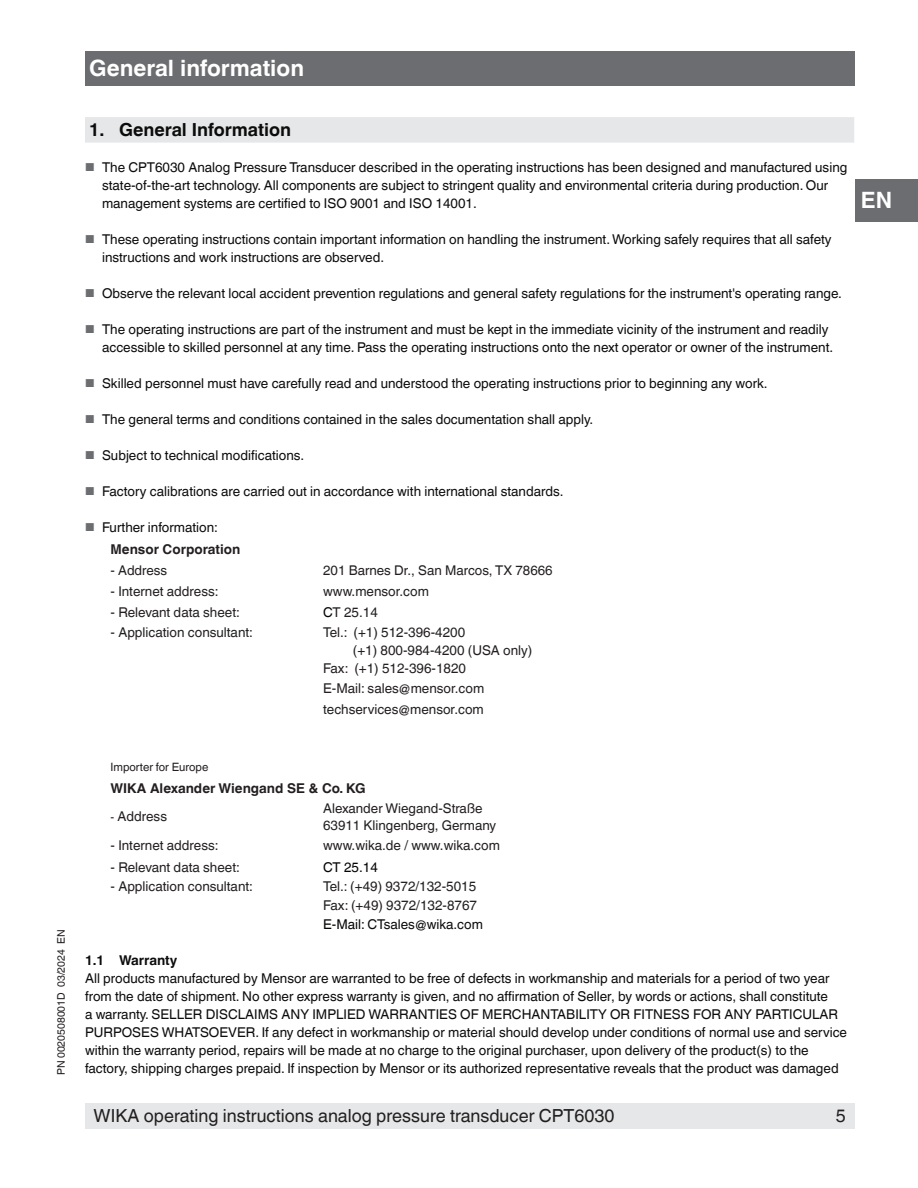
<style>
.page{position:relative;width:918px;height:1188px;background:#fff}
.page>*{position:absolute;margin:0;border:0;box-sizing:border-box;transform-origin:0 0}
.OI-Head{font:700 22.5px "Helvetica World";color:#fff}
.t1{font:18px "Helvetica World";color:#231f20}
.t2{font:700 18px "Helvetica World";color:#0b0c0b}
.Running_text{font:13.5px/18px "Helvetica World";color:#0b0c0b}
.Running_text-2{font:13.5px "Helvetica World";color:#231f20}
.Subheadline2{font:700 13.5px "Helvetica World";color:#231f20}
.t3{font:700 13.5px "Helvetica World";color:#0b0c0b}
.Subheadline2-2{font:13.5px "Helvetica World";color:#231f20}
.Running_text-3{font:13.5px "Helvetica World";color:#040503}
.Subheadline2-3{font:13.35px/16.5px "Helvetica World";color:#231f20}
.Running_text-4{font:13.35px "Helvetica World";color:#231f20}
.Subheadline2-4{font:11.55px "Helvetica World";color:#231f20}
.t4{font:10.5px "Helvetica World";color:#231f20}
.s1{font-size:11.55px;color:#6c6d70}
.s2{color:#040503}
.s3{font-size:11.55px}
</style>
<div class="page">
<div style="left:85px;top:1103px;width:769px;height:25px;background:#e6e7e9"></div>
<div style="left:85px;top:51px;width:769px;height:34px;background:#6c6d70"></div>
<div style="left:854px;top:179px;width:64px;height:42px;background:#6c6d70"></div>
<div style="left:85px;top:117px;width:769px;height:26px;background:#e6e7e9"></div>
<p class="t4" style="left:55px;top:1075px;width:147px;rotate:-90deg">PN 0020508001D 03/2024 EN</p>
<p class="OI-Head" style="left:89px;top:55px;width:216px">General information</p>
<p class="t2" style="left:89px;top:119px;width:203px">1. General Information</p>
<p class="Running_text" style="left:102px;top:159px;width:747px;text-indent:-17px"><span class="s1">■</span> The CPT6030 Analog Pressure Transducer described in the operating instructions has been designed and manufactured using state-of-the-art technology. All components are subject to stringent quality and environmental criteria during production. Our management systems are certified to ISO 9001 and ISO 14001.</p>
<p class="Running_text" style="left:102px;top:231px;width:731px;text-indent:-17px"><span class="s1">■</span> These operating instructions contain important information on handling the instrument. Working safely requires that all safety instructions and work instructions are observed.</p>
<p class="Running_text" style="left:85px;top:285px;width:759px"><span class="s1">■</span> Observe the relevant local accident prevention regulations and general safety regulations for the instrument's operating range.</p>
<p class="Running_text" style="left:102px;top:321px;width:733px;text-indent:-17px"><span class="s1">■</span> The operating instructions are part of the instrument and must be kept in the immediate vicinity of the instrument and readily accessible to skilled personnel at any time. Pass the operating instructions onto the next operator or owner of the instrument.</p>
<p class="Running_text" style="left:85px;top:375px;width:684px"><span class="s1">■</span> Skilled personnel must have carefully read and understood the operating instructions prior to beginning any work.</p>
<p class="Running_text" style="left:85px;top:411px;width:510px"><span class="s1">■</span> The general terms and conditions contained in the sales documentation shall apply.</p>
<p class="Running_text" style="left:85px;top:447px;width:221px"><span class="s1">■</span> Subject to technical modifications.</p>
<p class="Running_text" style="left:85px;top:483px;width:480px"><span class="s1">■</span> Factory calibrations are carried out in accordance with international standards.</p>
<p class="Running_text" style="left:85px;top:519px;width:134px"><span class="s1">■</span> Further information:</p>
<p class="Subheadline2" style="left:111px;top:541px;width:131px">Mensor Corporation</p>
<p class="Running_text-4" style="left:111px;top:563px;width:58px">- Address</p>
<p class="Running_text-4" style="left:323px;top:563px;width:231px">201 Barnes Dr., San Marcos, TX 78666</p>
<p class="Running_text-2" style="left:111px;top:584px;width:110px">- Internet address:</p>
<p class="Running_text-2" style="left:323px;top:584px;width:107px">www.mensor.com</p>
<p class="Running_text-2" style="left:111px;top:605px;width:131px">- Relevant data sheet:</p>
<p class="Running_text-2" style="left:323px;top:605px;width:56px"><span class="s2">C</span>T 25.14</p>
<p class="Running_text-2" style="left:111px;top:625px;width:144px">- Application consultant:</p>
<p class="Running_text-2" style="left:323px;top:625px;width:144px">Tel.: (+1) 512-396-4200</p>
<p class="Running_text-2" style="left:353px;top:643px;width:181px">(+1) 800-984-4200 (USA only)</p>
<p class="Running_text-2" style="left:323px;top:661px;width:144px">Fax: (+1) 512-396-1820</p>
<p class="Running_text-2" style="left:323px;top:681px;width:163px">E-Mail: sales@mensor.com</p>
<p class="Running_text-2" style="left:323px;top:702px;width:162px">techservices@mensor.com</p>
<h1 class="OI-Head" style="left:861px;top:187px;width:33px">EN</h1>
<p class="Subheadline2-4" style="left:111px;top:760px;width:99px">Importer for Europe</p>
<p class="Subheadline2" style="left:111px;top:780px;width:257px">WIKA Alexander Wiengand SE &amp; Co. KG</p>
<p class="Subheadline2-2" style="left:111px;top:808px;width:58px"><span class="s3">-</span> Address</p>
<p class="Subheadline2-3" style="left:323px;top:801px;width:175px">Alexander Wiegand-Straße<br>63911 Klingenberg, Germany</p>
<p class="Running_text-2" style="left:111px;top:838px;width:110px">- Internet address:</p>
<p class="Running_text-2" style="left:323px;top:838px;width:178px">www.wika.de / www.wika.com</p>
<p class="Running_text-2" style="left:111px;top:859px;width:131px">- Relevant data sheet:</p>
<p class="Running_text-3" style="left:323px;top:859px;width:56px">CT 25.14</p>
<p class="Running_text-2" style="left:111px;top:879px;width:144px">- Application consultant:</p>
<p class="Running_text-2" style="left:323px;top:879px;width:155px">Tel.: (+49) 9372/132-5015</p>
<p class="Running_text-2" style="left:323px;top:897px;width:155px">Fax: (+49) 9372/132-8767</p>
<p class="Running_text" style="left:323px;top:916px;width:161px"><span class="s2">E-Mail:</span> CTsales@wika.com</p>
<p class="t3" style="left:85px;top:953px;width:94px">1.1 Warranty</p>
<p class="Running_text" style="left:85px;top:970px;width:764px">All products manufactured by Mensor are warranted to be free of defects in workmanship and materials for a period of two year from the date of shipment. No other express warranty is given, and no affirmation of Seller, by words or actions, shall constitute<br>a warranty. SELLER DISCLAIMS ANY IMPLIED WARRANTIES OF MERCHANTABILITY OR FITNESS FOR ANY PARTICULAR PURPOSES WHATSOEVER. If any defect in workmanship or material should develop under conditions of normal use and service within the warranty period, repairs will be made at no charge to the original purchaser, upon delivery of the product(s) to the factory, shipping charges prepaid. If inspection by Mensor or its authorized representative reveals that the product was damaged</p>
<h2 class="t1" style="left:94px;top:1105px;width:523px">WIKA operating instructions analog pressure transducer CPT6030</h2>
<h2 class="t1" style="left:836px;top:1105px;width:12px">5</h2>
</div>
